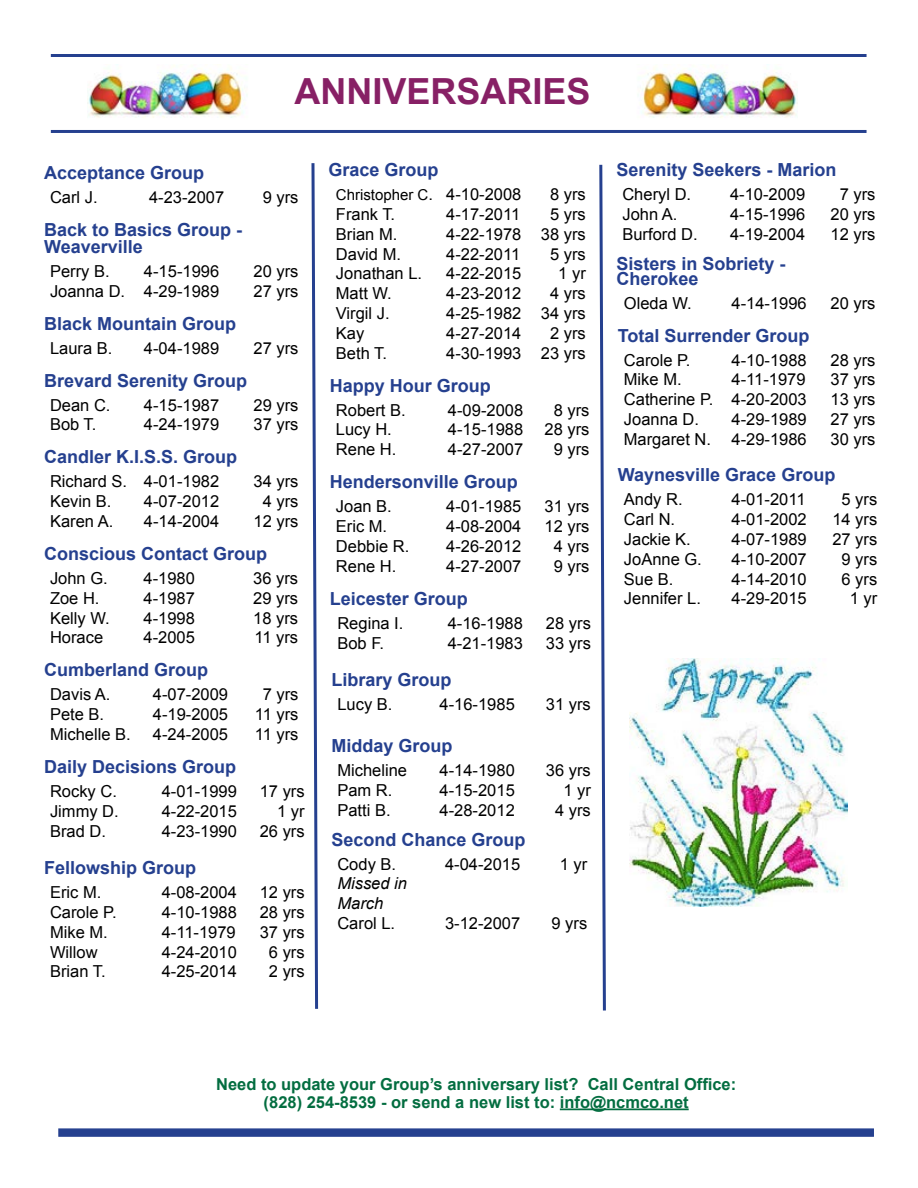
<style>
.page{position:relative;width:918px;height:1188px;background:#fff}
.page>*{position:absolute;margin:0;border:0;box-sizing:border-box;transform-origin:0 0}
.t1{font:700 36px "Arial";color:#872065}
.t2{font:700 18px/16.5px "Arial";color:#25408f}
.t3{font:16.5px/19.8px "Arial";color:#000}
.t4{font:700 16.5px/18px "Arial";color:#036d40;text-align:center}
.t5{font:italic 16.5px/19.8px "Arial";color:#000}
.t6{font:15px "Arial";color:#000}
.s1{font-size:16.5px}
</style>
<div class="page">
<img style="left:629px;top:659px;width:219px;height:247px">
<div style="left:58px;top:1128px;width:816px;height:9px;background:#25408f;border:2px solid #25408f"></div>
<div style="left:51px;top:130px;width:816px;height:3px;border:2px solid #25408f"></div>
<div style="left:51px;top:54px;width:816px;height:3px;border:2px solid #25408f"></div>
<svg style="left:311px;top:163px;width:8px;height:846px"></svg>
<svg style="left:599px;top:164px;width:7px;height:847px"></svg>
<hr style="left:560px;top:1109px;width:129px;height:1px;background:#036d40">
<img style="left:87px;top:65px;width:158px;height:53px">
<img style="left:640px;top:65px;width:158px;height:53px">
<h1 class="t1" style="left:294px;top:66px;width:298px">ANNIVERSARIES</h1>
<p class="t2" style="left:44px;top:165px;width:162px">Acceptance Group</p>
<p class="t3" style="left:50px;top:187px;width:49px">Carl J.</p>
<p class="t3" style="left:149px;top:187px;width:77px">4-23-2007</p>
<p class="t3" style="left:263px;top:187px;width:37px">9 yrs</p>
<p class="t2" style="left:44px;top:222px;width:200px">Back to Basics Group -<br>Weaverville</p>
<p class="t3" style="left:50px;top:261px;width:77px">Perry B.<br>Joanna D.</p>
<p class="t3" style="left:144px;top:261px;width:77px">4-15-1996<br>4-29-1989</p>
<p class="t3" style="left:254px;top:261px;width:46px">20 yrs<br>27 yrs</p>
<p class="t2" style="left:44px;top:315px;width:194px">Black Mountain Group</p>
<p class="t3" style="left:50px;top:338px;width:64px">Laura B.</p>
<p class="t3" style="left:144px;top:338px;width:77px">4-04-1989</p>
<p class="t3" style="left:254px;top:338px;width:46px">27 yrs</p>
<p class="t2" style="left:44px;top:372px;width:205px">Brevard Serenity Group</p>
<p class="t3" style="left:50px;top:395px;width:62px">Dean C.<br>Bob T.</p>
<p class="t3" style="left:144px;top:395px;width:77px">4-15-1987<br>4-24-1979</p>
<p class="t3" style="left:254px;top:395px;width:46px">29 yrs<br>37 yrs</p>
<p class="t2" style="left:44px;top:449px;width:195px">Candler K.I.S.S. Group</p>
<p class="t3" style="left:50px;top:472px;width:79px">Richard S.<br>Kevin B.<br>Karen A.</p>
<p class="t3" style="left:144px;top:472px;width:77px;text-align:justify">4-01-1982<br>4-07-2012<br>4-14-2004</p>
<p class="t3" style="left:254px;top:472px;width:46px;text-align:center">34 yrs<br>4 yrs<br>12 yrs</p>
<p class="t2" style="left:44px;top:546px;width:225px">Conscious Contact Group</p>
<p class="t3" style="left:50px;top:568px;width:61px">John G.<br>Zoe H.<br>Kelly W.<br>Horace</p>
<p class="t3" style="left:144px;top:568px;width:53px;text-align:justify">4-1980<br>4-1987<br>4-1998<br>4-2005</p>
<p class="t3" style="left:253px;top:568px;width:46px;text-align:justify">36 yrs 29 yrs 18 yrs 11 yrs</p>
<p class="t2" style="left:44px;top:662px;width:166px">Cumberland Group</p>
<p class="t3" style="left:50px;top:685px;width:82px">Davis A.<br>Pete B.<br>Michelle B.</p>
<p class="t3" style="left:153px;top:685px;width:77px;text-align:justify">4-07-2009<br>4-19-2005<br>4-24-2005</p>
<p class="t3" style="left:255px;top:685px;width:45px;text-align:center">7 yrs<br>11 yrs<br>11 yrs</p>
<p class="t2" style="left:44px;top:759px;width:194px">Daily Decisions Group</p>
<p class="t3" style="left:50px;top:781px;width:70px;text-align:justify">Rocky C.<br>Jimmy D.<br>Brad D.</p>
<p class="t3" style="left:162px;top:781px;width:77px;text-align:justify">4-01-1999<br>4-22-2015<br>4-23-1990</p>
<p class="t3" style="left:260px;top:781px;width:46px;text-align:right">17 yrs<br>1 yr<br>26 yrs</p>
<p class="t2" style="left:44px;top:860px;width:154px">Fellowship Group</p>
<p class="t3" style="left:50px;top:882px;width:68px">Eric M.<br>Carole P.<br>Mike M.<br>Willow<br>Brian T.</p>
<p class="t3" style="left:162px;top:882px;width:77px;text-align:justify">4-08-2004<br>4-10-1988<br>4-11-1979<br>4-24-2010<br>4-25-2014</p>
<p class="t3" style="left:260px;top:882px;width:46px;text-align:center">12 yrs<br>28 yrs<br>37 yrs<br>6 yrs<br>2 yrs</p>
<p class="t2" style="left:328px;top:162px;width:112px">Grace Group</p>
<p class="t6" style="left:336px;top:185px;width:99px">Christopher C<span class="s1">.</span></p>
<p class="t3" style="left:336px;top:204px;width:88px">Frank T.<br>Brian M.<br>David M.<br>Jonathan L.<br>Matt W.<br>Virgil J.<br>Kay<br>Beth T.</p>
<p class="t3" style="left:446px;top:184px;width:77px;text-align:justify">4-10-2008<br>4-17-2011<br>4-22-1978<br>4-22-2011<br>4-22-2015<br>4-23-2012<br>4-25-1982<br>4-27-2014<br>4-30-1993</p>
<p class="t3" style="left:541px;top:184px;width:46px;text-align:right">8 yrs<br>5 yrs<br>38 yrs<br>5 yrs<br>1 yr<br>4 yrs<br>34 yrs<br>2 yrs<br>23 yrs</p>
<p class="t2" style="left:330px;top:377px;width:163px">Happy Hour Group</p>
<p class="t3" style="left:336px;top:400px;width:71px">Robert B.<br>Lucy H.<br>Rene H.</p>
<p class="t3" style="left:448px;top:400px;width:77px;text-align:justify">4-09-2008<br>4-15-1988<br>4-27-2007</p>
<p class="t3" style="left:544px;top:400px;width:46px;text-align:center">8 yrs<br>28 yrs<br>9 yrs</p>
<p class="t2" style="left:330px;top:474px;width:190px">Hendersonville Group</p>
<p class="t3" style="left:336px;top:497px;width:75px">Joan B.<br>Eric M.<br>Debbie R.<br>Rene H.</p>
<p class="t3" style="left:446px;top:497px;width:77px;text-align:justify">4-01-1985<br>4-08-2004<br>4-26-2012<br>4-27-2007</p>
<p class="t3" style="left:544px;top:497px;width:46px;text-align:center">31 yrs<br>12 yrs<br>4 yrs<br>9 yrs</p>
<p class="t2" style="left:330px;top:590px;width:140px">Leicester Group</p>
<p class="t3" style="left:337px;top:613px;width:68px">Regina I.<br>Bob F.</p>
<p class="t3" style="left:448px;top:613px;width:77px">4-16-1988<br>4-21-1983</p>
<p class="t3" style="left:546px;top:613px;width:46px">28 yrs<br>33 yrs</p>
<p class="t2" style="left:331px;top:672px;width:122px">Library Group</p>
<p class="t3" style="left:337px;top:694px;width:57px">Lucy B.</p>
<p class="t3" style="left:440px;top:694px;width:77px">4-16-1985</p>
<p class="t3" style="left:546px;top:694px;width:46px">31 yrs</p>
<p class="t2" style="left:331px;top:738px;width:123px">Midday Group</p>
<p class="t3" style="left:337px;top:760px;width:71px">Micheline<br>Pam R.<br>Patti B.</p>
<p class="t3" style="left:440px;top:760px;width:77px;text-align:justify">4-14-1980<br>4-15-2015<br>4-28-2012</p>
<p class="t3" style="left:546px;top:760px;width:46px;text-align:right">36 yrs<br>1 yr<br>4 yrs</p>
<p class="t2" style="left:331px;top:831px;width:196px">Second Chance Group</p>
<p class="t3" style="left:337px;top:854px;width:60px">Cody B.</p>
<p class="t5" style="left:337px;top:874px;width:71px">Missed in<br>March</p>
<p class="t3" style="left:337px;top:913px;width:59px">Carol L.</p>
<p class="t3" style="left:445px;top:854px;width:77px">4-04-2015</p>
<p class="t3" style="left:560px;top:854px;width:29px">1 yr</p>
<p class="t3" style="left:445px;top:913px;width:77px">3-12-2007</p>
<p class="t3" style="left:552px;top:913px;width:37px">9 yrs</p>
<p class="t2" style="left:616px;top:162px;width:222px">Serenity Seekers - Marion</p>
<p class="t3" style="left:622px;top:184px;width:77px">Cheryl D.<br>John A.<br>Burford D.</p>
<p class="t3" style="left:730px;top:184px;width:77px;text-align:justify">4-10-2009<br>4-15-1996<br>4-19-2004</p>
<p class="t3" style="left:831px;top:184px;width:46px;text-align:center">7 yrs<br>20 yrs<br>12 yrs</p>
<p class="t2" style="left:616px;top:256px;width:171px;line-height:15px">Sisters in Sobriety -<br>Cherokee</p>
<p class="t3" style="left:624px;top:293px;width:69px">Oleda W.</p>
<p class="t3" style="left:732px;top:293px;width:77px">4-14-1996</p>
<p class="t3" style="left:831px;top:293px;width:46px">20 yrs</p>
<p class="t2" style="left:618px;top:327px;width:193px">Total Surrender Group</p>
<p class="t3" style="left:624px;top:350px;width:91px">Carole P.<br>Mike M.<br>Catherine P.<br>Joanna D.<br>Margaret N.</p>
<p class="t3" style="left:732px;top:350px;width:77px;text-align:justify">4-10-1988<br>4-11-1979<br>4-20-2003<br>4-29-1989<br>4-29-1986</p>
<p class="t3" style="left:831px;top:350px;width:46px;text-align:justify">28 yrs 37 yrs 13 yrs 27 yrs 30 yrs</p>
<p class="t2" style="left:618px;top:467px;width:219px">Waynesville Grace Group</p>
<p class="t3" style="left:624px;top:490px;width:79px">Andy R.<br>Carl N.<br>Jackie K.<br>JoAnne G.<br>Sue B.<br>Jennifer L.</p>
<p class="t3" style="left:732px;top:490px;width:77px;text-align:justify">4-01-2011<br>4-01-2002<br>4-07-1989<br>4-10-2007<br>4-14-2010<br>4-29-2015</p>
<p class="t3" style="left:832px;top:490px;width:46px;text-align:right">5 yrs<br>14 yrs<br>27 yrs<br>9 yrs<br>6 yrs<br>1 yr</p>
<p class="t4" style="left:216px;top:1075px;width:522px">Need to update your Group’s anniversary list? Call Central Office: (828) 254-8539 - or send a new list to: info@ncmco.net</p>
</div>
